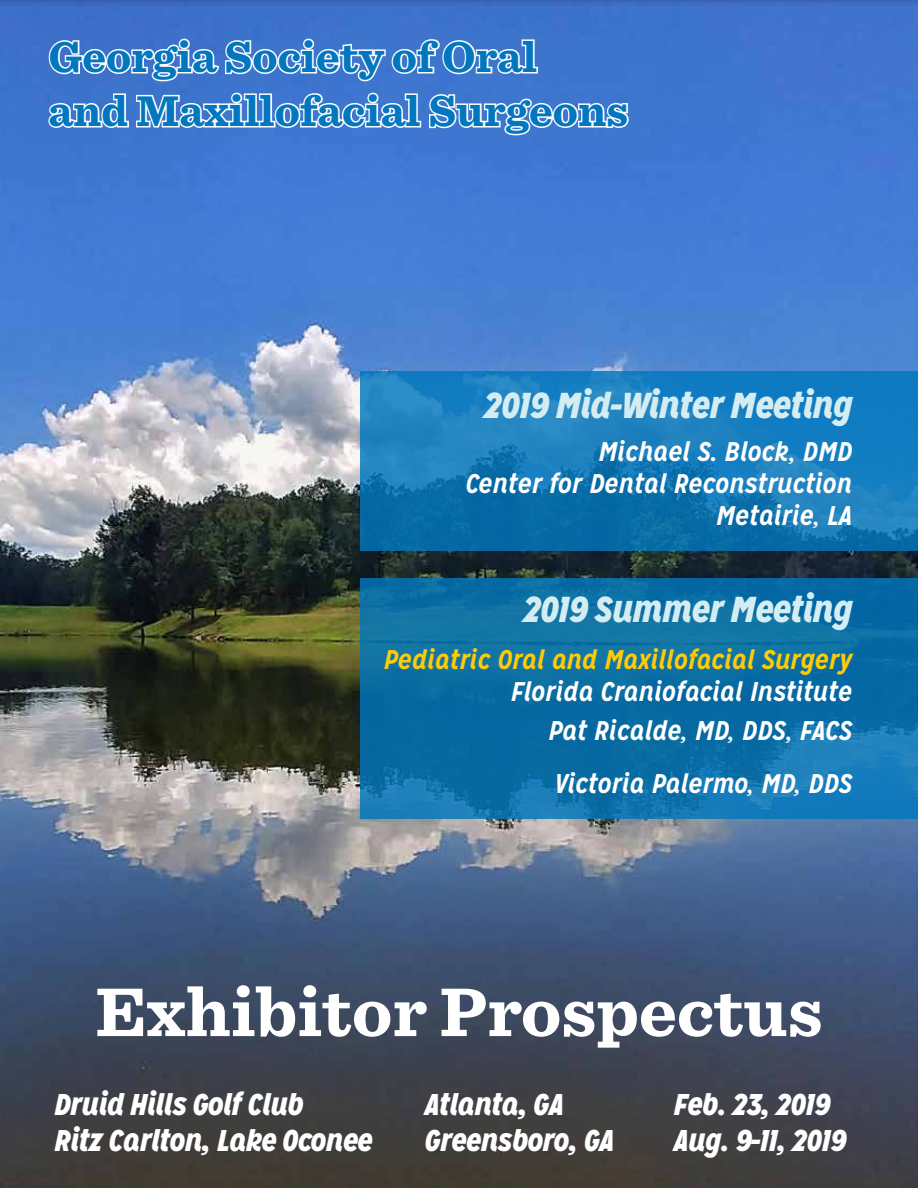
<style>
.page{position:relative;width:918px;height:1188px;background:#fff}
.page>*{position:absolute;margin:0;border:0;box-sizing:border-box;transform-origin:0 0}
.t1{font:700 72px "Sentinel";color:#fff}
.t2{font:700 45px/54px "Sentinel";color:#0077be}
.t3{font:italic 900 36px "Mission Gothic";color:#d3edf2}
.t4{font:italic 900 30px "Mission Gothic";color:#fff}
.t5{font:italic 700 27px/32.4px "Mission Gothic";color:#fff;text-align:right}
.t6{font:italic 700 27px "Mission Gothic";color:#ffcb05}
</style>
<div class="page">
<div style="left:0;top:0;width:918px;height:1188px;background:#000;opacity:.5"></div>
<svg style="left:47px;top:37px;width:493px;height:46px"></svg>
<svg style="left:46px;top:91px;width:584px;height:46px"></svg>
<svg style="left:361px;top:372px;width:557px;height:179px;background:#1479b7"></svg>
<svg style="left:361px;top:579px;width:557px;height:240px;background:#0c6fa7"></svg>
<h2 class="t2" style="left:49px;top:28px;width:581px">Georgia Society of Oral and Maxillofacial Surgeons</h2>
<h3 class="t3" style="left:484px;top:382px;width:370px">2019 Mid-Winter Meeting</h3>
<p class="t5" style="left:465px;top:435px;width:388px">Michael S. Block, DMD<br>Center for Dental Reconstruction<br>Metairie, LA</p>
<h3 class="t3" style="left:523px;top:586px;width:331px">2019 Summer Meeting</h3>
<p class="t6" style="left:384px;top:642px;width:470px">Pediatric Oral and Maxillofacial Surgery</p>
<p class="t5" style="left:510px;top:672px;width:343px;line-height:39.2px">Florida Craniofacial Institute<br>Pat Ricalde, MD, DDS, FACS</p>
<p class="t5" style="left:554px;top:767px;width:300px">Victoria Palermo, MD, DDS</p>
<h1 class="t1" style="left:95px;top:955px;width:729px">Exhibitor Prospectus</h1>
<p class="t4" style="left:54px;top:1085px;width:251px">Druid Hills Golf Club</p>
<p class="t4" style="left:424px;top:1085px;width:140px">Atlanta, GA</p>
<p class="t4" style="left:674px;top:1085px;width:158px">Feb. 23, 2019</p>
<p class="t4" style="left:54px;top:1121px;width:320px">Ritz Carlton, Lake Oconee</p>
<p class="t4" style="left:425px;top:1121px;width:191px">Greensboro, GA</p>
<p class="t4" style="left:674px;top:1121px;width:174px">Aug. 9-11, 2019</p>
</div>
